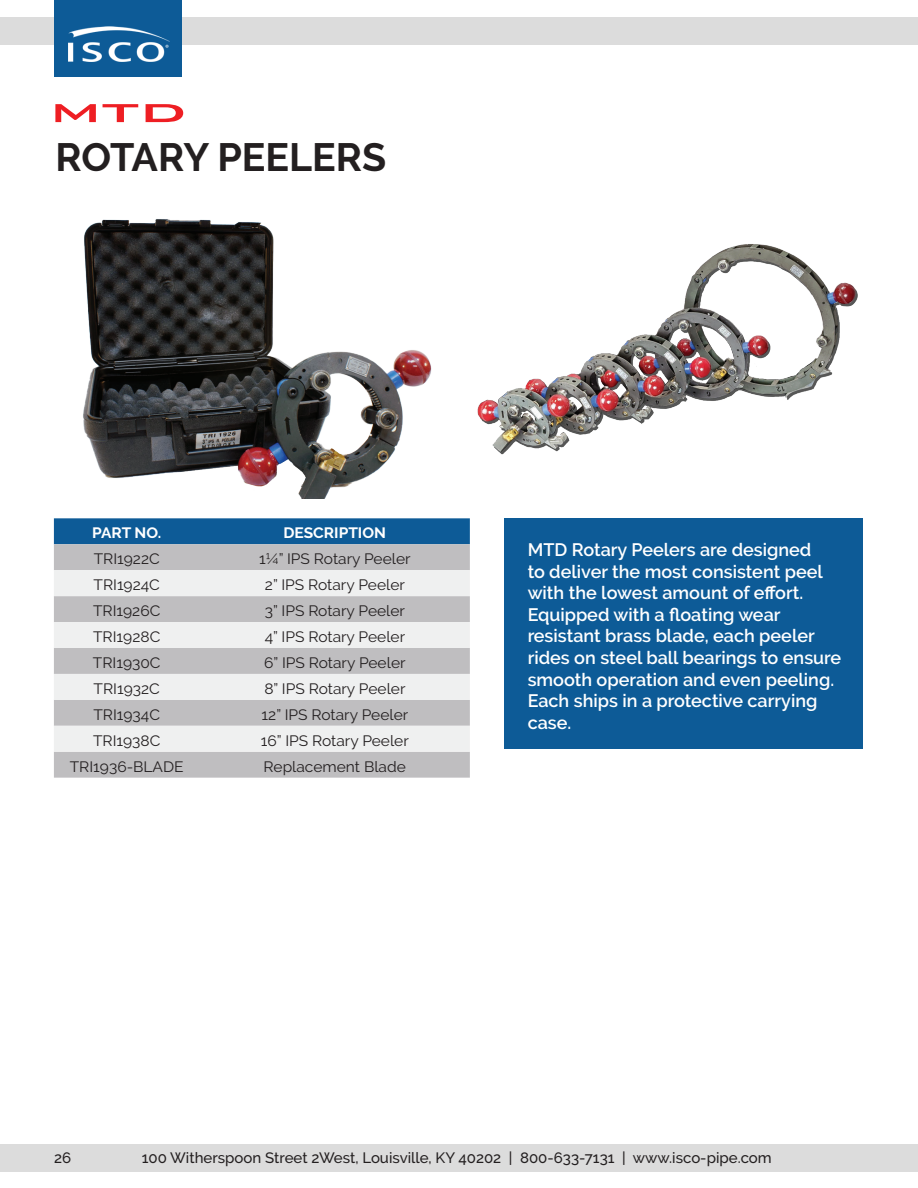
<style>
.page{position:relative;width:918px;height:1188px;background:#fff}
.page>*{position:absolute;margin:0;border:0;box-sizing:border-box;transform-origin:0 0}
.t1{font:700 39.3px "Raleway";color:#231f20}
.t2{font:600 18px/21.6px "Raleway";color:#fff}
.t3{font:15px "Raleway";color:#231f20;scale:1.04 1}
.t4{font:500 15px "Raleway";color:#231f20}
.t5{font:700 15px "Raleway";color:#fff;scale:1.04 1}
</style>
<div class="page">
<div style="left:0;top:1144px;width:918px;height:27px;background:#dcdcdc"></div>
<div style="left:0;top:18px;width:918px;height:27px;background:#dcdcdc"></div>
<div style="left:54px;top:0;width:128px;height:77px;background:#0d5b97"></div>
<img style="left:69px;top:27px;width:100px;height:35px">
<div style="left:504px;top:518px;width:359px;height:231px;background:#0d5b97"></div>
<svg style="left:55px;top:104px;width:41px;height:18px"></svg>
<svg style="left:103px;top:104px;width:35px;height:18px"></svg>
<svg style="left:146px;top:104px;width:37px;height:18px"></svg>
<img style="left:83px;top:219px;width:349px;height:279px">
<img style="left:477px;top:244px;width:381px;height:211px">
<div style="left:54px;top:518px;width:416px;height:26px;background:#0d5b97"></div>
<div style="left:54px;top:544px;width:416px;height:234px;background:#bfbec0"></div>
<svg style="left:54px;top:570px;width:416px;height:182px;fill:#eff0f0"></svg>
<h1 class="t1" style="left:55px;top:135px;width:332px">ROTARY PEELERS</h1>
<p class="t5" style="left:92px;top:525px;width:68px">PART NO.</p>
<p class="t5" style="left:284px;top:525px;width:100px">DESCRIPTION</p>
<p class="t3" style="left:94px;top:550px;width:65px">TRI1922C</p>
<p class="t3" style="left:259px;top:550px;width:147px">1¼” IPS Rotary Peeler</p>
<p class="t3" style="left:94px;top:576px;width:65px">TRI1924C</p>
<p class="t3" style="left:265px;top:576px;width:136px">2” IPS Rotary Peeler</p>
<p class="t3" style="left:93px;top:602px;width:66px">TRI1926C</p>
<p class="t3" style="left:265px;top:602px;width:136px">3” IPS Rotary Peeler</p>
<p class="t3" style="left:93px;top:628px;width:66px">TRI1928C</p>
<p class="t3" style="left:265px;top:628px;width:136px">4” IPS Rotary Peeler</p>
<p class="t3" style="left:93px;top:654px;width:67px">TRI1930C</p>
<p class="t3" style="left:264px;top:654px;width:137px">6” IPS Rotary Peeler</p>
<p class="t3" style="left:94px;top:680px;width:65px">TRI1932C</p>
<p class="t3" style="left:264px;top:680px;width:137px">8” IPS Rotary Peeler</p>
<p class="t3" style="left:93px;top:706px;width:66px">TRI1934C</p>
<p class="t3" style="left:262px;top:706px;width:143px">12” IPS Rotary Peeler</p>
<p class="t3" style="left:93px;top:732px;width:66px">TRI1938C</p>
<p class="t3" style="left:261px;top:732px;width:144px">16” IPS Rotary Peeler</p>
<p class="t3" style="left:70px;top:758px;width:111px">TRI1936-BLADE</p>
<p class="t3" style="left:264px;top:758px;width:138px">Replacement Blade</p>
<p class="t2" style="left:528px;top:539px;width:315px">MTD Rotary Peelers are designed<br>to deliver the most consistent peel with the lowest amount of effort.<br>Equipped with a floating wear resistant brass blade, each peeler rides on steel ball bearings to ensure smooth operation and even peeling.<br>Each ships in a protective carrying case.</p>
<p class="t4" style="left:54px;top:1149px;width:19px">26</p>
<p class="t4" style="left:142px;top:1149px;width:631px">100 Witherspoon Street 2West, Louisville, KY 40202 | 800-633-7131 | www.isco-pipe.com</p>
</div>
